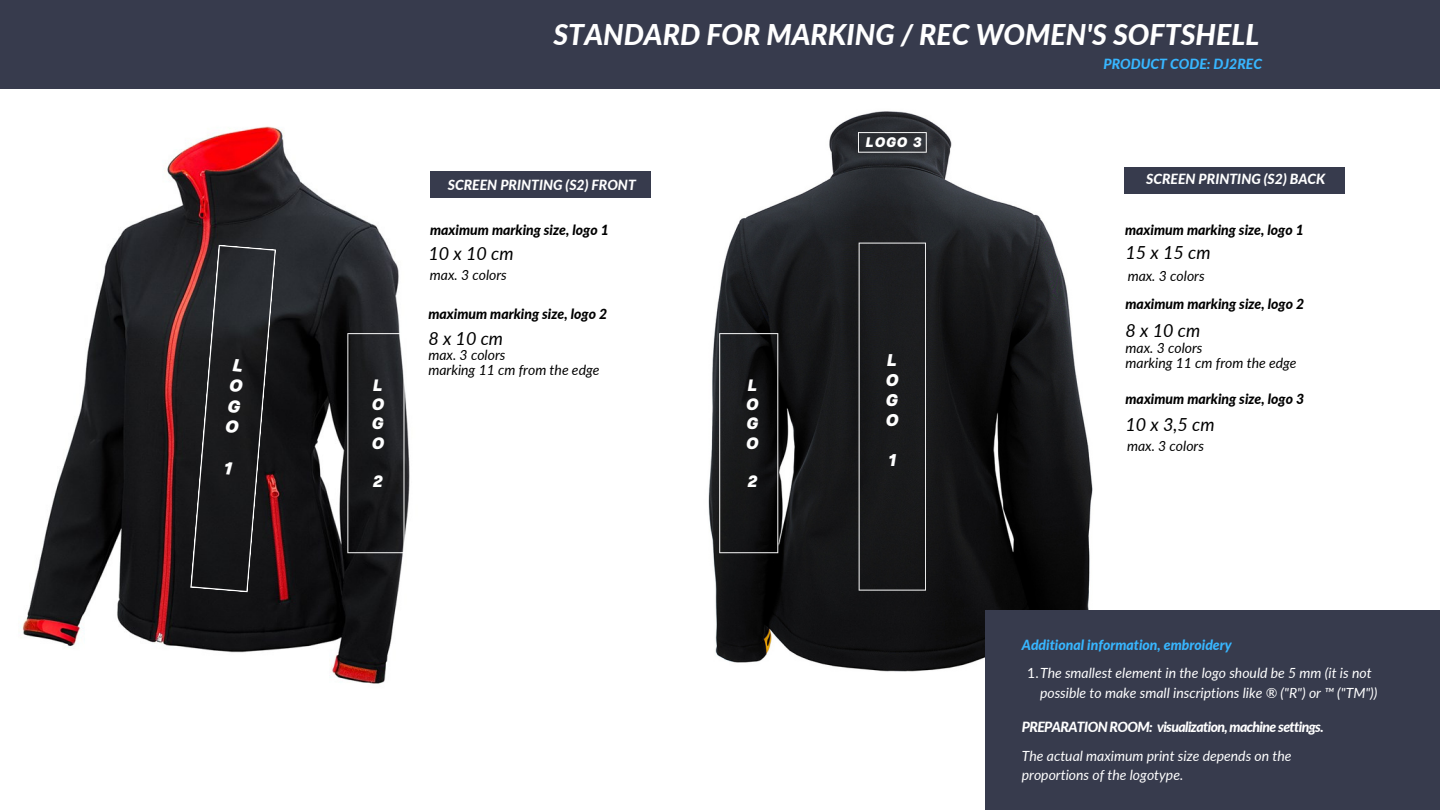
<style>
.page{position:relative;width:1440px;height:810px;background:#fff}
.page>*{position:absolute;margin:0;border:0;box-sizing:border-box;transform-origin:0 0}
.t1{font:italic 800 28.6px "Lato";color:#fff}
.t2{font:italic 18px "Lato";color:#000}
.t3{font:italic 800 17px/20px "Articulat CF";color:#fff;text-align:justify}
.t4{font:italic 800 16.5px/19.3px "Articulat CF";color:#fff;text-align:justify}
.t5{font:italic 14px/18.9px "Lato";color:#fff}
.t6{font:italic 800 14px "Lato";color:#000}
.t7{font:italic 14px/14.9px "Lato";color:#000}
.t8{font:italic 800 14px "Lato";letter-spacing:-.045em;color:#fff}
.t9{font:italic 800 14px "Lato";color:#fff}
.t10{font:italic 800 14px "Lato";color:#38b6ff}
.t11{font:italic 800 13.9px "Articulat CF";color:#fff}
.s1{font-weight:800;color:#38b6ff}
.s2{font-style:normal}
</style>
<div class="page">
<img style="left:708px;top:111px;width:385px;height:561px">
<img style="left:20px;top:126px;width:390px;height:558px">
<div style="left:0;top:0;width:1440px;height:89px;background:#373b4d"></div>
<div style="left:1124px;top:167px;width:221px;height:27px;background:#373b4d"></div>
<div style="left:430px;top:171px;width:221px;height:27px;background:#373b4d"></div>
<svg style="left:347px;top:333px;width:57px;height:220px;background:#252528"></svg>
<div style="left:859px;top:243px;width:67px;height:348px;background:#1a1a1c"></div>
<svg style="left:719px;top:333px;width:59px;height:220px;background:#1c1c1e"></svg>
<svg style="left:858px;top:132px;width:69px;height:21px"></svg>
<div style="left:985px;top:610px;width:455px;height:200px;background:#373b4d"></div>
<svg style="left:190px;top:245px;width:86px;height:348px;background:#272426"></svg>
<p class="t4" style="left:372px;top:375px;width:14px">L O G O</p>
<p class="t4" style="left:373px;top:472px;width:11px">2</p>
<h1 class="t1" style="left:553px;top:17px;width:707px">STANDARD FOR MARKING / REC WOMEN'S SOFTSHELL</h1>
<p class="t10" style="left:1104px;top:55px;width:160px">PRODUCT CODE: DJ2REC</p>
<p class="t9" style="left:448px;top:176px;width:189px">SCREEN PRINTING (S2) FRONT</p>
<p class="t6" style="left:430px;top:222px;width:180px">maximum marking size, logo 1</p>
<p class="t2" style="left:428px;top:242px;width:87px">10 x 10 cm</p>
<p class="t7" style="left:430px;top:267px;width:78px">max. 3 colors</p>
<p class="t6" style="left:428px;top:305px;width:180px">maximum marking size, logo 2</p>
<p class="t2" style="left:428px;top:327px;width:76px">8x10cm</p>
<p class="t7" style="left:428px;top:348px;width:78px">max. 3 colors</p>
<p class="t7" style="left:428px;top:362px;width:173px">marking 11 cm from the edge</p>
<p class="t4" style="left:746px;top:375px;width:14px">L O G O</p>
<p class="t4" style="left:748px;top:472px;width:11px">2</p>
<p class="t11" style="left:866px;top:134px;width:57px">LOGO 3</p>
<p class="t3" style="left:886px;top:349px;width:14px">L O G O</p>
<p class="t3" style="left:889px;top:449px;width:9px">1</p>
<p class="t9" style="left:1146px;top:171px;width:181px">SCREEN PRINTING (S2) BACK</p>
<p class="t6" style="left:1125px;top:222px;width:180px">maximum marking size, logo 1</p>
<p class="t2" style="left:1126px;top:241px;width:87px">15 x 15 cm</p>
<p class="t7" style="left:1128px;top:268px;width:78px">max. 3 colors</p>
<p class="t6" style="left:1126px;top:296px;width:180px">maximum marking size, logo 2</p>
<p class="t2" style="left:1126px;top:319px;width:76px">8x10cm</p>
<p class="t7" style="left:1126px;top:340px;width:173px">max. 3 colors<br>marking 11 cm from the edge</p>
<p class="t6" style="left:1126px;top:390px;width:180px">maximum marking size, logo 3</p>
<p class="t2" style="left:1126px;top:413px;width:91px">10 x 3,5 cm</p>
<p class="t7" style="left:1127px;top:438px;width:78px">max. 3 colors</p>
<p class="t5" style="left:1027px;top:631px;width:346px;line-height:28.2px;text-indent:-5px"><span class="s1">Additional information, embroidery<br></span><span class="s2">1.</span>The smallest element in the logo should be 5 mm (it is not</p>
<p class="t5" style="left:1040px;top:683px;width:339px">possible to make small inscriptions like ® ("R") or ™ ("TM"))</p>
<p class="t8" style="left:1022px;top:718px;width:303px">PREPARATION ROOM: visualization, machine settings.</p>
<p class="t5" style="left:1022px;top:746px;width:271px">The actual maximum print size depends on the proportions of the logotype.</p>
</div>
